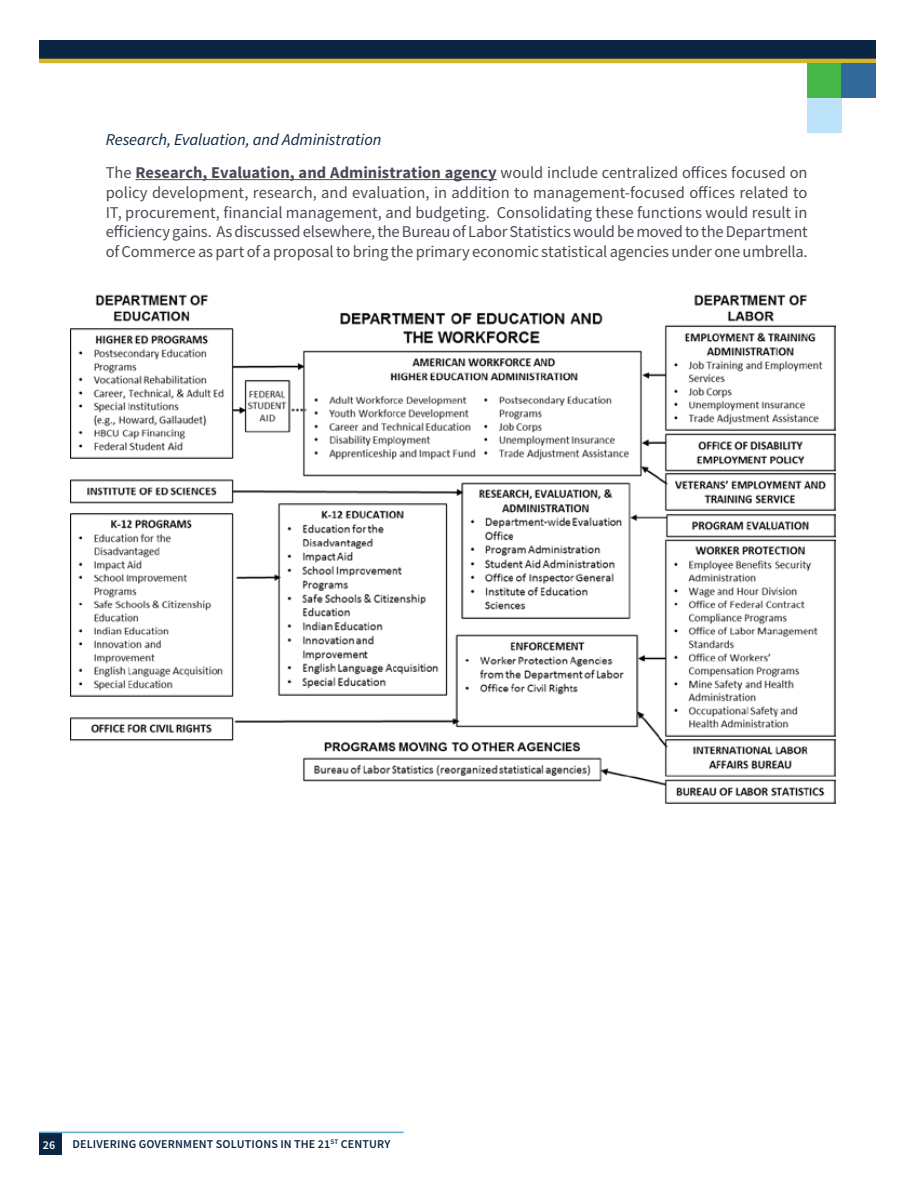
<style>
.page{position:relative;width:918px;height:1188px;background:#fff}
.page>*{position:absolute;margin:0;border:0;box-sizing:border-box;transform-origin:0 0}
.t1{font:16.5px/19.8px "Source Sans Pro";letter-spacing:-.01em;color:#494c56;text-align:justify}
.t2{font:700 16.5px/33.3px "Source Sans Pro";color:#494c56}
.t3{font:600 12px "Source Sans Pro";letter-spacing:.015em;color:#0b2644}
.t4{font:600 12px "Source Sans Pro";color:#fff}
.s1{font-weight:400;font-style:italic;color:#0b2644}
.s2{font-weight:400}
</style>
<div class="page">
<div style="left:39px;top:1132px;width:22px;height:23px;background:#0b2644"></div>
<hr style="left:39px;top:1132px;width:365px;height:1px;background:#62a9d0">
<div style="left:39px;top:40px;width:837px;height:20px;background:#0b2644"></div>
<hr style="left:39px;top:59px;width:837px;height:4px;background:#d7b429">
<div style="left:807px;top:63px;width:34px;height:35px;background:#48b749"></div>
<div style="left:841px;top:63px;width:35px;height:35px;background:#32689a"></div>
<div style="left:807px;top:98px;width:34px;height:34px;background:#bce3f9"></div>
<hr style="left:135px;top:179px;width:362px;height:1px;background:#494c56">
<img style="left:70px;top:294px;width:765px;height:510px">
<p class="t2" style="left:106px;top:122px;width:703px"><span class="s1">Research, Evaluation, and Administration<br></span><span class="s2">The</span> Research, Evaluation, and Administration agency <span class="s2">would include centralized offices focused on</span></p>
<p class="t1" style="left:106px;top:182px;width:704px">policy development, research, and evaluation, in addition to management-focused offices related to IT, procurement, financial management, and budgeting. Consolidating these functions would result in efficiency gains. As discussed elsewhere, the Bureau of Labor Statistics would be moved to the Department of Commerce as part of a proposal to bring the primary economic statistical agencies under one umbrella.</p>
<p class="t4" style="left:43px;top:1137px;width:14px">26</p>
<p class="t3" style="left:72px;top:1136px;width:319px">DELIVERING GOVERNMENT SOLUTIONS IN THE 21<sup>ST</sup> CENTURY</p>
</div>
